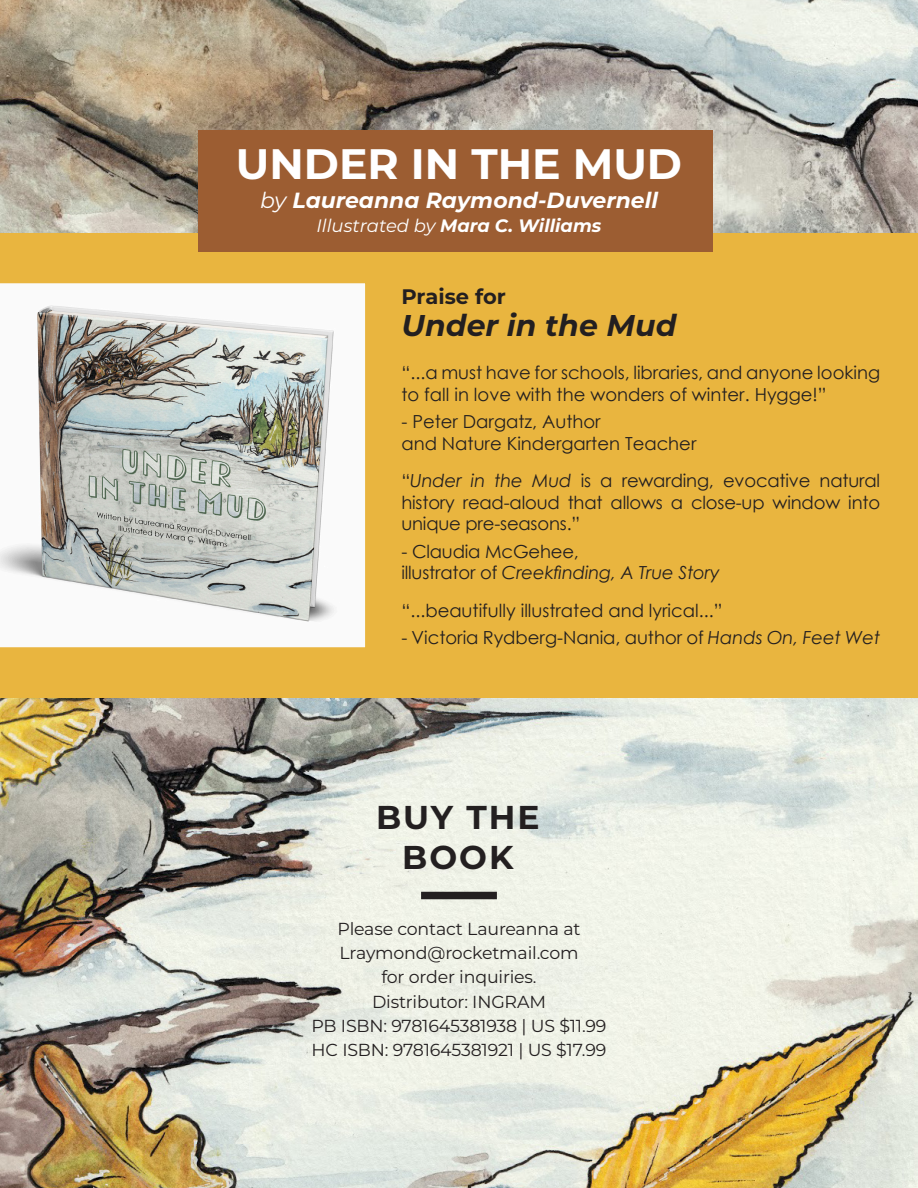
<style>
.page{position:relative;width:918px;height:1188px;background:#fff}
.page>*{position:absolute;margin:0;border:0;box-sizing:border-box;transform-origin:0 0}
.t1{font:700 42.6px "Montserrat";color:#fff}
.t2{font:700 33px "Montserrat";letter-spacing:.06em;color:#231f20}
.t3{font:italic 700 30px "Montserrat";color:#231f20}
.t4{font:italic 700 21.9px "Montserrat";color:#fff}
.t5{font:700 21px "Montserrat";color:#231f20}
.t6{font:18px/21.6px "Century Gothic";color:#231f20}
.t7{font:italic 18px "Century Gothic";letter-spacing:-.01em;color:#231f20}
.t8{font:italic 700 18px "Montserrat";color:#fff}
.t9{font:17.4px "Montserrat";letter-spacing:-.01em;color:#231f20}
.s1{font-weight:400}
.s2{font-style:italic}
.s3{font-style:normal}
</style>
<div class="page">
<div style="left:0;top:232px;width:918px;height:467px;background:#e9b53f"></div>
<img style="left:0;top:699px;width:918px;height:489px">
<img style="left:0;top:0;width:918px;height:232px">
<svg style="left:0;top:245px;width:403px;height:441px"></svg>
<div style="left:421px;top:892px;width:76px;height:7px;background:#231f20"></div>
<div style="left:198px;top:130px;width:515px;height:122px;background:#9c5d32"></div>
<p class="t1" style="left:236px;top:133px;width:448px">UNDER IN THE MUD</p>
<p class="t4" style="left:260px;top:184px;width:399px"><span class="s1">by</span> Laureanna Raymond-Duvernell</p>
<p class="t8" style="left:317px;top:213px;width:286px"><span class="s1">Illustrated by</span> Mara C. Williams</p>
<p class="t5" style="left:401px;top:281px;width:106px">Praise for</p>
<p class="t3" style="left:401px;top:303px;width:277px">Under in the Mud</p>
<p class="t6" style="left:401px;top:361px;width:480px">“...a must have for schools, libraries, and anyone looking to fall in love with the wonders of winter. Hygge!”</p>
<p class="t6" style="left:401px;top:411px;width:201px">- Peter Dargatz, Author</p>
<p class="t6" style="left:401px;top:432px;width:297px">and Nature Kindergarten Teacher</p>
<p class="t6" style="left:401px;top:469px;width:480px;text-align:justify">“<span class="s2">Under in the Mud</span> is a rewarding, evocative natural history read-aloud that allows a close-up window into unique pre-seasons.”</p>
<p class="t6" style="left:401px;top:540px;width:179px">- Claudia McGehee,</p>
<p class="t7" style="left:401px;top:560px;width:320px"><span class="s3">illustrator of</span> Creekfinding, A True Story</p>
<p class="t6" style="left:401px;top:599px;width:323px">“...beautifully illustrated and lyrical...”</p>
<p class="t6" style="left:401px;top:627px;width:480px">- Victoria Rydberg-Nania, author of <span class="s2">Hands On, Feet Wet</span></p>
<p class="t2" style="left:376px;top:794px;width:165px">BUY THE</p>
<p class="t2" style="left:402px;top:833px;width:113px">BOOK</p>
<p class="t9" style="left:337px;top:917px;width:245px">Please contact Laureanna at</p>
<p class="t9" style="left:339px;top:941px;width:241px">Lraymond@rocketmail.com</p>
<p class="t9" style="left:381px;top:965px;width:157px">for order inquiries.</p>
<p class="t9" style="left:372px;top:990px;width:175px">Distributor: INGRAM</p>
<p class="t9" style="left:311px;top:1014px;width:297px">PB ISBN: 9781645381938 | US $11.99</p>
<p class="t9" style="left:312px;top:1038px;width:296px">HC ISBN: 9781645381921 | US $17.99</p>
</div>
